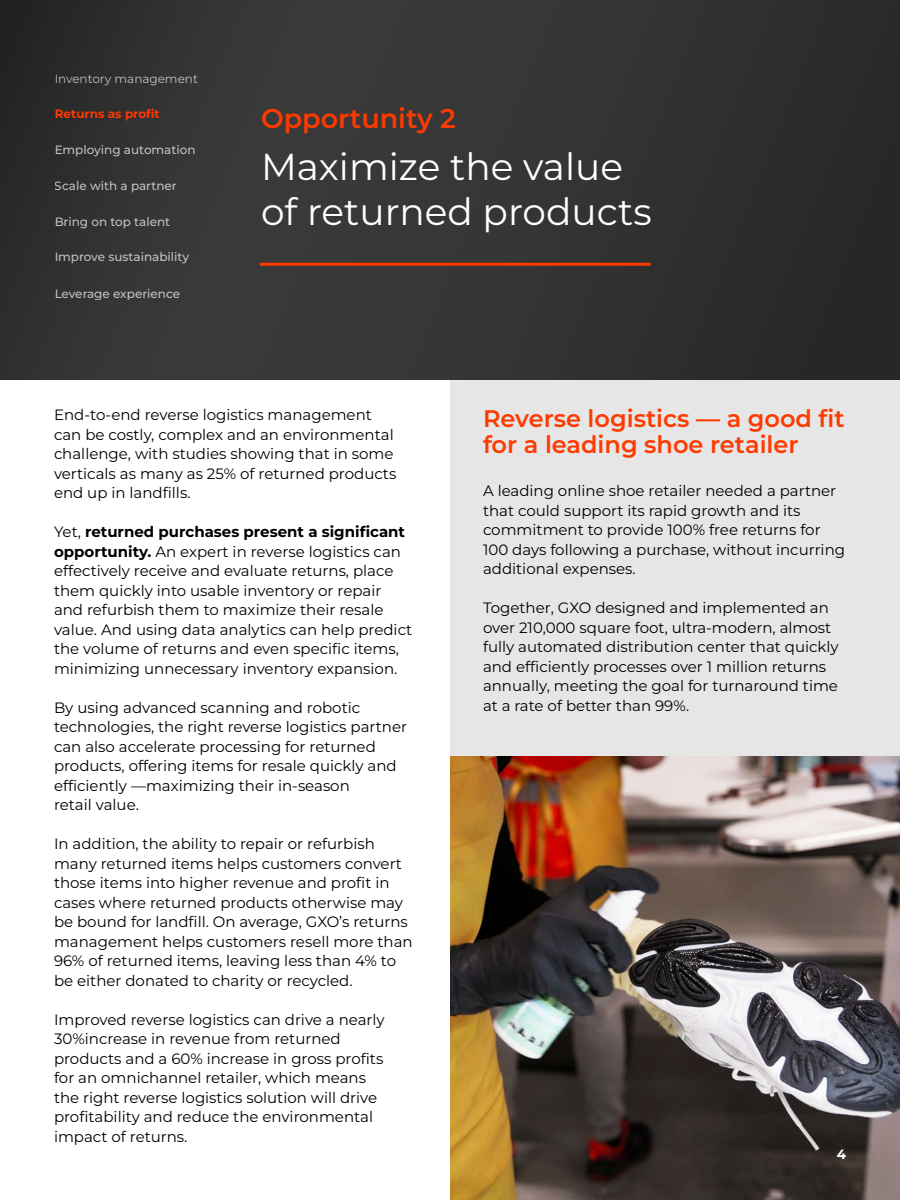
<style>
.page{position:relative;width:900px;height:1200px;background:#fff}
.page>*{position:absolute;margin:0;border:0;box-sizing:border-box;transform-origin:0 0}
.t1{font:37.5px/45px "Montserrat";color:#fff}
.t2{font:600 27px "Montserrat";color:#fc3a00}
.t3{font:600 24px/25.5px "Montserrat";color:#ff3a00}
.t4{font:15px/19.5px "Montserrat";color:#000}
.t5{font:700 13.5px "Montserrat";color:#fff}
.t6{font:500 12px "Montserrat";color:#fff}
.t7{font:12px "Montserrat";color:#fff}
.t8{font:700 12px "Montserrat";color:#fc3a00}
.s1{font-weight:700}
</style>
<div class="page">
<img style="left:450px;top:756px;width:450px;height:444px">
<div style="left:0;top:0;width:900px;height:380px;background:linear-gradient(to right,#363636,#2e2e2e)"></div>
<hr style="left:260px;top:263px;width:391px;height:3px;background:#ff3a00;border-radius:2px">
<div style="left:450px;top:380px;width:450px;height:376px;background:#e6e6e6"></div>
<p class="t7" style="left:54px;top:71px;width:145px">Inventory management</p>
<p class="t8" style="left:55px;top:105px;width:106px">Returns as profit</p>
<p class="t6" style="left:55px;top:141px;width:143px">Employing automation</p>
<p class="t6" style="left:55px;top:177px;width:124px">Scale with a partner</p>
<p class="t6" style="left:55px;top:213px;width:117px">Bring on top talent</p>
<p class="t6" style="left:55px;top:248px;width:136px">Improve sustainability</p>
<p class="t6" style="left:55px;top:285px;width:127px">Leverage experience</p>
<h2 class="t2" style="left:261px;top:99px;width:197px">Opportunity 2</h2>
<h1 class="t1" style="left:261px;top:143px;width:392px">Maximize the value of returned products</h1>
<p class="t4" style="left:54px;top:404px;width:344px">End-to-end reverse logistics management can be costly, complex and an environmental challenge, with studies showing that in some verticals as many as 25% of returned products end up in landfills.</p>
<p class="t4" style="left:54px;top:521px;width:360px">Yet, <span class="s1">returned purchases present a significant opportunity.</span> An expert in reverse logistics can effectively receive and evaluate returns, place them quickly into usable inventory or repair and refurbish them to maximize their resale value. And using data analytics can help predict the volume of returns and even specific items, minimizing unnecessary inventory expansion.</p>
<p class="t4" style="left:54px;top:697px;width:355px">By using advanced scanning and robotic technologies, the right reverse logistics partner can also accelerate processing for returned products, offering items for resale quickly and efficiently —maximizing their in-season<br>retail value.</p>
<p class="t4" style="left:54px;top:833px;width:360px">In addition, the ability to repair or refurbish many returned items helps customers convert those items into higher revenue and profit in cases where returned products otherwise may be bound for landfill. On average, GXO’s returns management helps customers resell more than 96% of returned items, leaving less than 4% to be either donated to charity or recycled.</p>
<p class="t4" style="left:54px;top:1009px;width:332px">Improved reverse logistics can drive a nearly 30%increase in revenue from returned products and a 60% increase in gross profits for an omnichannel retailer, which means the right reverse logistics solution will drive profitability and reduce the environmental impact of returns.</p>
<h3 class="t3" style="left:483px;top:405px;width:363px">Reverse logistics — a good fit for a leading shoe retailer</h3>
<p class="t4" style="left:483px;top:481px;width:364px">A leading online shoe retailer needed a partner that could support its rapid growth and its commitment to provide 100% free returns for 100 days following a purchase, without incurring additional expenses.</p>
<p class="t4" style="left:483px;top:598px;width:357px">Together, GXO designed and implemented an over 210,000 square foot, ultra-modern, almost fully automated distribution center that quickly and efficiently processes over 1 million returns annually, meeting the goal for turnaround time at a rate of better than 99%.</p>
<p class="t5" style="left:837px;top:1145px;width:11px">4</p>
</div>
